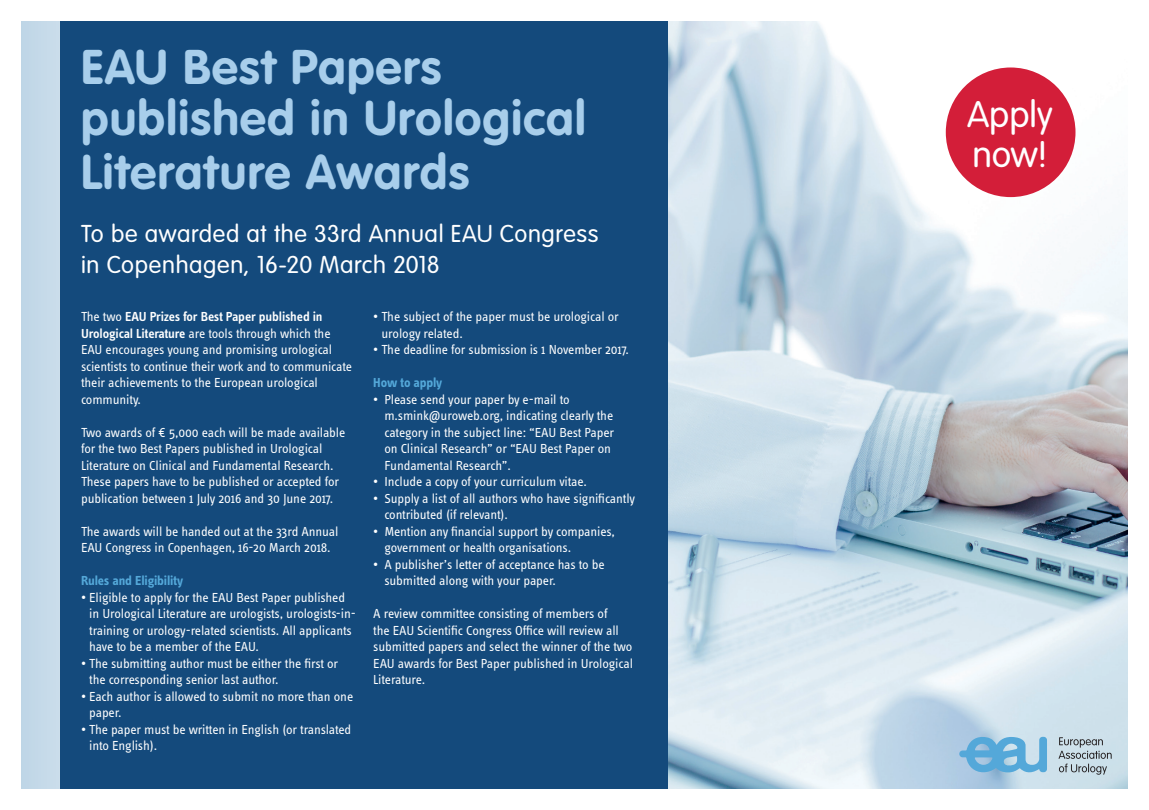
<style>
.page{position:relative;width:1149px;height:810px;background:#fff}
.page>*{position:absolute;margin:0;border:0;box-sizing:border-box;transform-origin:0 0}
.t1{font:700 48px/52.5px "VAG Rounded";letter-spacing:.025em;color:#a8ceeb}
.t2{font:300 36.3px/40px "VAG Rounded";letter-spacing:-.005em;color:#fff}
.t3{font:300 24px/31.5px "VAG Rounded";letter-spacing:.025em;color:#fff}
.t4{font:13.5px/16.5px "Info Text";letter-spacing:-.01em;color:#fff}
.t5{font:700 13.5px "Info Text";letter-spacing:-.01em;color:#54a8d9}
.s1{font-weight:600}
</style>
<div class="page">
<div style="left:21px;top:21px;width:181px;height:768px;background:#c4d9e9"></div>
<img style="left:668px;top:21px;width:459px;height:768px">
<div style="left:61px;top:21px;width:607px;height:768px;background:#144a7c"></div>
<div style="left:945px;top:67px;width:130px;height:130px;background:#d31e39;border-radius:50%"></div>
<svg style="left:1058px;top:737px;width:53px;height:38px;background:#aebdc5"></svg>
<svg style="left:959px;top:737px;width:87px;height:38px;background:#80bade"></svg>
<h1 class="t1" style="left:81px;top:41px;width:506px">EAU Best Papers published in Urological<br>Literature Awards</h1>
<h3 class="t3" style="left:81px;top:218px;width:519px">To be awarded at the 33rd Annual EAU Congress in Copenhagen, 16-20 March 2018</h3>
<p class="t4" style="left:81px;top:309px;width:272px">The two <span class="s1">EAU Prizes for Best Paper published in Urological Literature</span> are tools through which the EAU encourages young and promising urological scientists to continue their work and to communicate their achievements to the European urological community.</p>
<p class="t4" style="left:81px;top:424px;width:266px">Two awards of € 5,000 each will be made available for the two Best Papers published in Urological Literature on Clinical and Fundamental Research.<br>These papers have to be published or accepted for publication between 1 July 2016 and 30 June 2017.</p>
<p class="t4" style="left:81px;top:523px;width:259px">The awards will be handed out at the 33rd Annual<br>EAU Congress in Copenhagen, 16-20 March 2018.</p>
<p class="t5" style="left:81px;top:573px;width:104px">Rules and Eligibility</p>
<p class="t4" style="left:89px;top:589px;width:268px;text-indent:-8px">• Eligible to apply for the EAU Best Paper published in Urological Literature are urologists, urologists-in&shy;training or urology-related scientists. All applicants have to be a member of the EAU.</p>
<p class="t4" style="left:89px;top:655px;width:250px;text-indent:-8px">• The submitting author must be either the first or the corresponding senior last author.</p>
<p class="t4" style="left:89px;top:688px;width:265px;text-indent:-8px">• Each author is allowed to submit no more than one paper.</p>
<p class="t4" style="left:89px;top:721px;width:263px;text-indent:-8px">• The paper must be written in English (or translated into English).</p>
<p class="t4" style="left:381px;top:308px;width:239px;text-indent:-8px">• The subject of the paper must be urological or urology related.</p>
<p class="t4" style="left:373px;top:341px;width:257px">• The deadline for submission is 1 November 2017.</p>
<p class="t5" style="left:373px;top:375px;width:70px">How to apply</p>
<p class="t4" style="left:384px;top:391px;width:231px;text-indent:-11px">• Please send your paper by e-mail to m.smink@uroweb.org, indicating clearly the category in the subject line: “EAU Best Paper on Clinical Research” or “EAU Best Paper on Fundamental Research”.</p>
<p class="t4" style="left:373px;top:473px;width:215px">• Include a copy of your curriculum vitae.</p>
<p class="t4" style="left:384px;top:490px;width:252px;text-indent:-11px">• Supply a list of all authors who have significantly contributed (if relevant).</p>
<p class="t4" style="left:384px;top:523px;width:232px;text-indent:-11px">• Mention any financial support by companies, government or health organisations.</p>
<p class="t4" style="left:384px;top:556px;width:222px;text-indent:-11px">• A publisher’s letter of acceptance has to be submitted along with your paper.</p>
<p class="t4" style="left:373px;top:605px;width:261px">A review committee consisting of members of<br>the EAU Scientific Congress Office will review all submitted papers and select the winner of the two EAU awards for Best Paper published in Urological Literature.</p>
<h2 class="t2" style="left:966px;top:94px;width:87px">Apply now!</h2>
</div>
